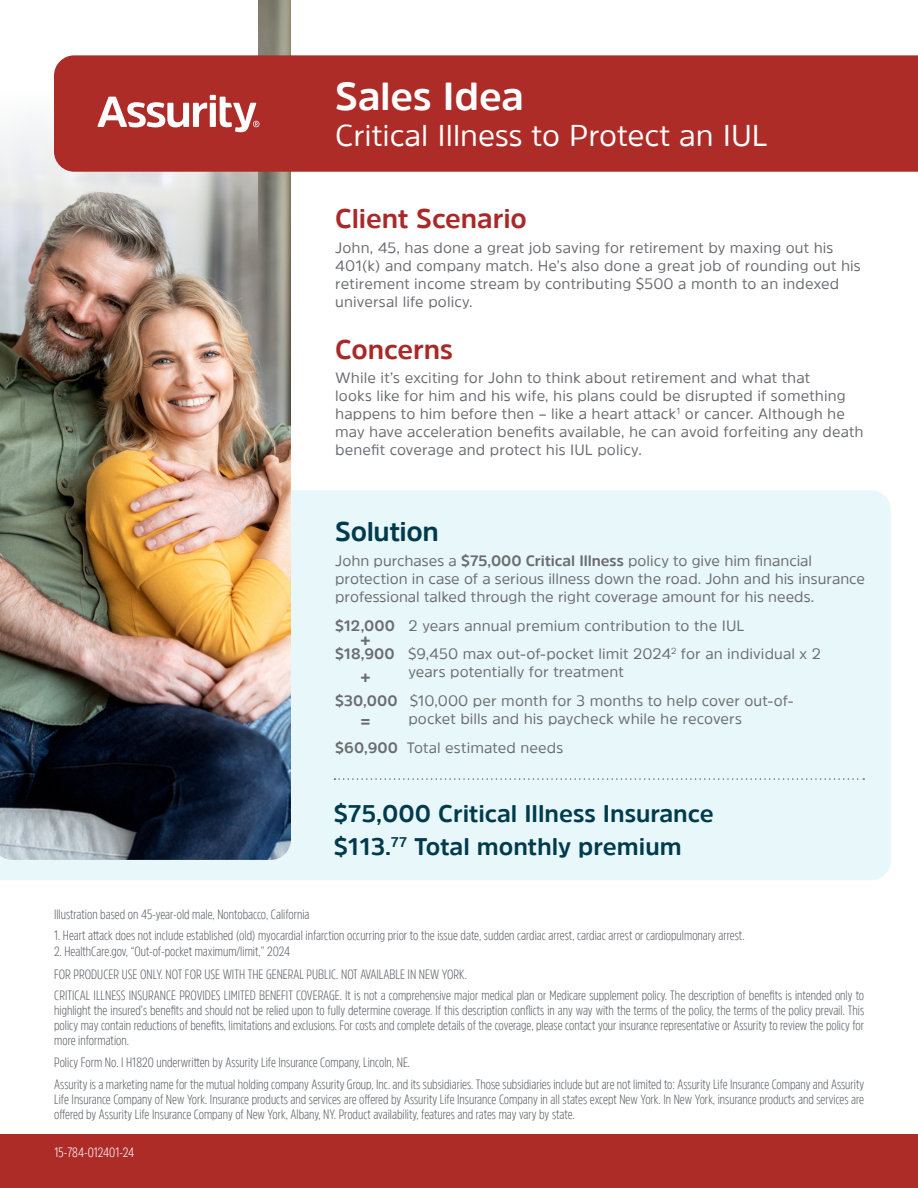
<style>
.page{position:relative;width:918px;height:1188px;background:#fff}
.page>*{position:absolute;margin:0;border:0;box-sizing:border-box;transform-origin:0 0}
.t1{font:700 39px "Amsi Pro";letter-spacing:-.005em;color:#fff}
.t2{font:30px "Amsi Pro";color:#fff}
.H5_16pt_18pt_leading__red{font:700 27px "Amsi Pro";letter-spacing:-.005em;color:#aa2928}
.H5_16pt_18pt_leading__dk_blue{font:700 27px "Amsi Pro";letter-spacing:-.015em;color:#003b4d}
.t3{font:700 24px "Amsi Pro";color:#003b4d}
.t4{font:700 18px "Amsi Pro";color:#6b6c70}
.H5_16pt_18pt_leading__red-2{font:15px/18px "Amsi Pro";letter-spacing:.005em;color:#6b6c70}
.t5{font:300 13.5px/15px "Amsi Pro Cond";color:#62656a;text-align:justify}
.t6{font:300 13.5px "Amsi Pro Cond";color:#63656a}
.t7{font:300 13.5px "Amsi Pro Cond";color:#fff}
.s1{font-weight:700}
</style>
<div class="page">
<div style="left:0;top:490px;width:891px;height:390px;background:#e8f7f9"></div>
<div style="left:0;top:1135px;width:918px;height:53px;background:#ae2c28"></div>
<img style="left:0;top:0;width:291px;height:860px">
<svg style="left:0;top:0;width:258px;height:274px"></svg>
<div style="left:54px;top:55px;width:864px;height:117px;background:#ae2c28"></div>
<svg style="left:98px;top:95px;width:162px;height:37px"></svg>
<svg style="left:334px;top:778px;width:530px;height:2px"></svg>
<p class="t1" style="left:335px;top:70px;width:190px">Sales Idea</p>
<p class="t2" style="left:335px;top:115px;width:434px">Critical Illness to Protect an IUL</p>
<p class="H5_16pt_18pt_leading__red" style="left:335px;top:200px;width:193px">Client Scenario</p>
<p class="H5_16pt_18pt_leading__red-2" style="left:335px;top:238px;width:527px">John, 45, has done a great job saving for retirement by maxing out his 401(k) and company match. He’s also done a great job of rounding out his retirement income stream by contributing $500 a month to an indexed universal life policy.</p>
<p class="H5_16pt_18pt_leading__red" style="left:335px;top:330px;width:119px">Concerns</p>
<p class="H5_16pt_18pt_leading__red-2" style="left:335px;top:369px;width:530px">While it’s exciting for John to think about retirement and what that<br>looks like for him and his wife, his plans could be disrupted if something happens to him before then – like a heart attack<sup>1</sup> or cancer. Although he may have acceleration benefits available, he can avoid forfeiting any death benefit coverage and protect his IUL policy.</p>
<p class="H5_16pt_18pt_leading__dk_blue" style="left:335px;top:513px;width:105px">Solution</p>
<p class="H5_16pt_18pt_leading__red-2" style="left:335px;top:551px;width:531px">John purchases a <span class="s1">$75,000 Critical Illness</span> policy to give him financial protection in case of a serious illness down the road. John and his insurance professional talked through the right coverage amount for his needs.</p>
<p class="H5_16pt_18pt_leading__red-2" style="left:335px;top:616px;width:411px"><span class="s1">$12,000</span> 2 years annual premium contribution to the IUL</p>
<p class="H5_16pt_18pt_leading__red-2" style="left:408px;top:645px;width:414px;text-indent:-73px"><span class="s1">$18,900</span> $9,450 max out-of-pocket limit 2024<sup>2</sup> for an individual x 2 years potentially for treatment</p>
<p class="H5_16pt_18pt_leading__red-2" style="left:408px;top:692px;width:387px;text-indent:-73px"><span class="s1">$30,000</span> $10,000 per month for 3 months to help cover out-of&shy;pocket bills and his paycheck while he recovers</p>
<p class="H5_16pt_18pt_leading__red-2" style="left:335px;top:738px;width:230px"><span class="s1">$60,900</span> Total estimated needs</p>
<p class="t4" style="left:360px;top:628px;width:12px">+</p>
<p class="t4" style="left:360px;top:666px;width:12px">+</p>
<p class="t4" style="left:360px;top:709px;width:12px">=</p>
<p class="t3" style="left:334px;top:797px;width:381px">$75,000 Critical Illness Insurance</p>
<p class="t3" style="left:334px;top:830px;width:350px">$113.<sup>77</sup> Total monthly premium</p>
<p class="t6" style="left:54px;top:905px;width:257px">Illustration based on 45-year-old male, Nontobacco, California</p>
<p class="t6" style="left:54px;top:926px;width:692px">1. Heart attack does not include established (old) myocardial infarction occurring prior to the issue date, sudden cardiac arrest, cardiac arrest or cardiopulmonary arrest.</p>
<p class="t6" style="left:54px;top:942px;width:238px">2. HealthCare.gov, “Out-of-pocket maximum/limit,” 2024</p>
<p class="t6" style="left:54px;top:965px;width:414px">FOR PRODUCER USE ONLY. NOT FOR USE WITH THE GENERAL PUBLIC. NOT AVAILABLE IN NEW YORK.</p>
<p class="t5" style="left:54px;top:988px;width:812px">CRITICAL ILLNESS INSURANCE PROVIDES LIMITED BENEFIT COVERAGE. It is not a comprehensive major medical plan or Medicare supplement policy. The description of benefits is intended only to highlight the insured’s benefits and should not be relied upon to fully determine coverage. If this description conflicts in any way with the terms of the policy, the terms of the policy prevail. This policy may contain reductions of benefits, limitations and exclusions. For costs and complete details of the coverage, please contact your insurance representative or Assurity to review the policy for more information.</p>
<p class="t5" style="left:54px;top:1054px;width:357px">Policy Form No. I H1820 underwritten by Assurity Life Insurance Company, Lincoln, NE.</p>
<p class="t5" style="left:54px;top:1076px;width:812px">Assurity is a marketing name for the mutual holding company Assurity Group, Inc. and its subsidiaries. Those subsidiaries include but are not limited to: Assurity Life Insurance Company and Assurity Life Insurance Company of New York. Insurance products and services are offered by Assurity Life Insurance Company in all states except New York. In New York, insurance products and services are offered by Assurity Life Insurance Company of New York, Albany, NY. Product availability, features and rates may vary by state.</p>
<p class="t7" style="left:55px;top:1143px;width:81px">15-784-012401-24</p>
</div>
